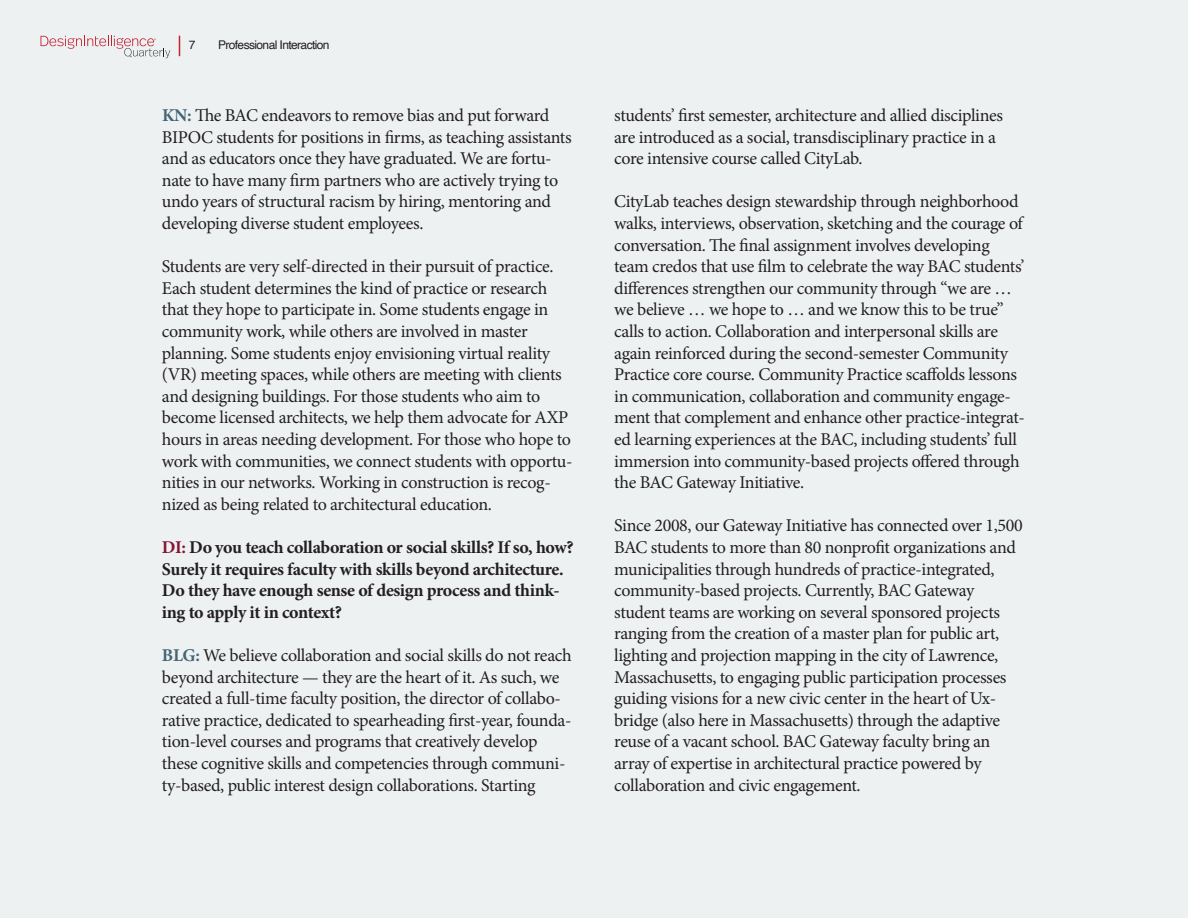
<style>
.page{position:relative;width:1188px;height:918px;background:#eef1f2}
.page>*{position:absolute;margin:0;border:0;box-sizing:border-box;transform-origin:0 0}
.t1{font:18px/21.6px "Minion Pro";letter-spacing:-.02em;color:#231f20}
.t2{font:700 18px/21.6px "Minion Pro";letter-spacing:-.02em;color:#231f20}
.t3{font:12px "Helvetica";letter-spacing:-.05em;color:#231f20}
.s1{font-weight:700;color:#446573}
.s2{color:#821531}
</style>
<div class="page">
<svg style="left:40px;top:36px;width:130px;height:22px"></svg>
<svg style="left:179px;top:36px;width:1px;height:20px"></svg>
<p class="t3" style="left:189px;top:36px;width:8px">7</p>
<p class="t3" style="left:218px;top:36px;width:113px">Professional Interaction</p>
<p class="t1" style="left:162px;top:105px;width:411px"><span class="s1">KN:</span> The BAC endeavors to remove bias and put forward BIPOC students for positions in firms, as teaching assistants and as educators once they have graduated. We are fortu&shy;nate to have many firm partners who are actively trying to undo years of structural racism by hiring, mentoring and developing diverse student employees.</p>
<p class="t1" style="left:162px;top:256px;width:412px">Students are very self-directed in their pursuit of practice.<br>Each student determines the kind of practice or research that they hope to participate in. Some students engage in community work, while others are involved in master planning. Some students enjoy envisioning virtual reality (VR) meeting spaces, while others are meeting with clients and designing buildings. For those students who aim to become licensed architects, we help them advocate for AXP hours in areas needing development. For those who hope to work with communities, we connect students with opportu&shy;nities in our networks. Working in construction is recog&shy;nized as being related to architectural education.</p>
<p class="t2" style="left:162px;top:537px;width:413px"><span class="s2">DI:</span> Do you teach collaboration or social skills? If so, how?<br>Surely it requires faculty with skills beyond architecture.<br>Do they have enough sense of design process and think&shy;ing to apply it in context?</p>
<p class="t1" style="left:162px;top:645px;width:411px"><span class="s1">BLG:</span> We believe collaboration and social skills do not reach beyond architecture — they are the heart of it. As such, we created a full-time faculty position, the director of collabo&shy;rative practice, dedicated to spearheading first-year, founda&shy;tion-level courses and programs that creatively develop these cognitive skills and competencies through communi&shy;ty-based, public interest design collaborations. Starting</p>
<p class="t1" style="left:614px;top:105px;width:390px">students’ first semester, architecture and allied disciplines are introduced as a social, transdisciplinary practice in a core intensive course called CityLab.</p>
<p class="t1" style="left:614px;top:191px;width:412px">CityLab teaches design stewardship through neighborhood walks, interviews, observation, sketching and the courage of conversation. The final assignment involves developing team credos that use film to celebrate the way BAC students’ differences strengthen our community through “we are … we believe … we hope to … and we know this to be true” calls to action. Collaboration and interpersonal skills are again reinforced during the second-semester Community Practice core course. Community Practice scaffolds lessons in communication, collaboration and community engage&shy;ment that complement and enhance other practice-integrat&shy;ed learning experiences at the BAC, including students’ full immersion into community-based projects offered through the BAC Gateway Initiative.</p>
<p class="t1" style="left:614px;top:515px;width:410px">Since 2008, our Gateway Initiative has connected over 1,500<br>BAC students to more than 80 nonprofit organizations and municipalities through hundreds of practice-integrated, community-based projects. Currently, BAC Gateway student teams are working on several sponsored projects ranging from the creation of a master plan for public art, lighting and projection mapping in the city of Lawrence, Massachusetts, to engaging public participation processes guiding visions for a new civic center in the heart of Ux&shy;bridge (also here in Massachusetts) through the adaptive reuse of a vacant school. BAC Gateway faculty bring an array of expertise in architectural practice powered by collaboration and civic engagement.</p>
</div>
